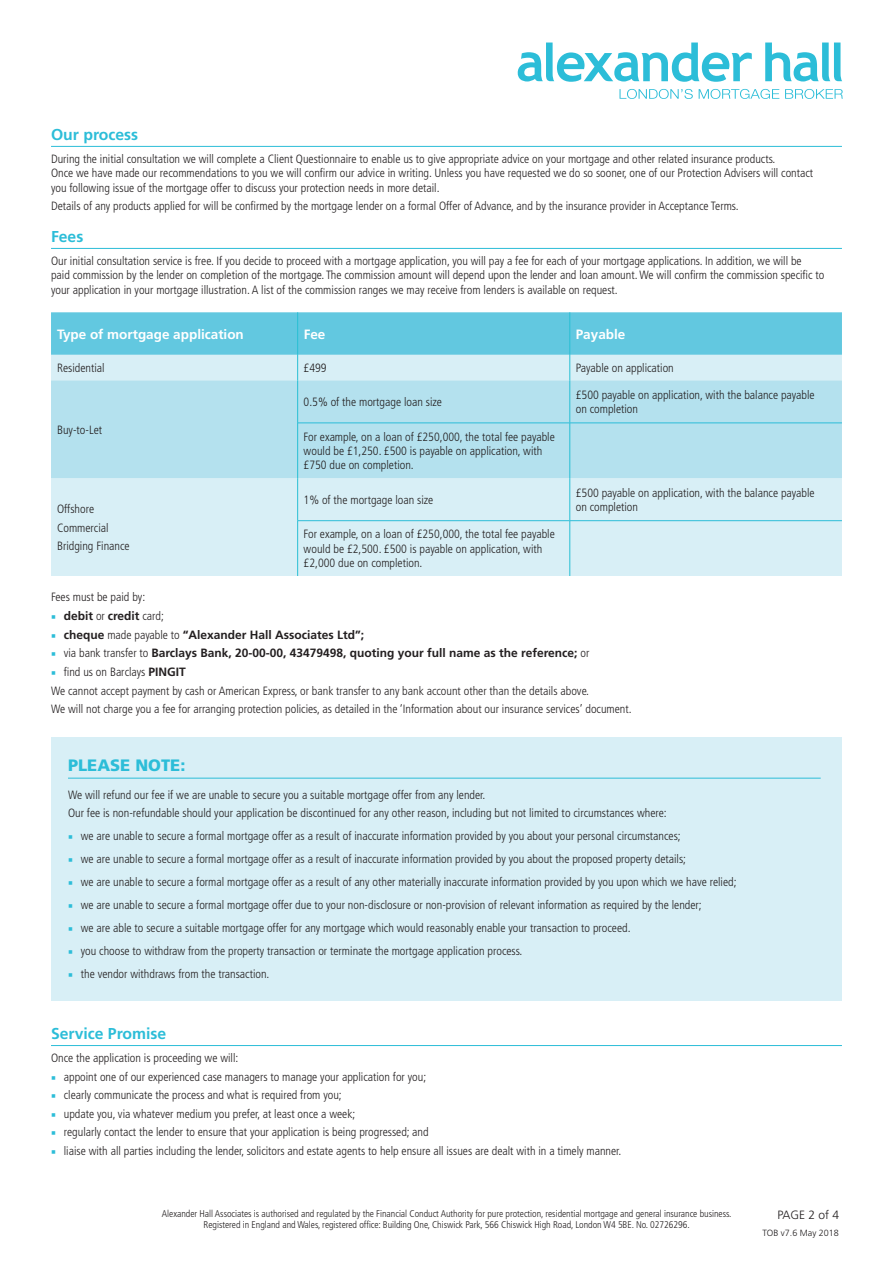
<style>
.page{position:relative;width:893px;height:1263px;background:#fff}
.page>*{position:absolute;margin:0;border:0;box-sizing:border-box;transform-origin:0 0}
.t1{font:900 16.5px "Frutiger";color:#2cbdd8}
.t2{font:700 15.75px "Frutiger";color:#2cbdd8}
.t3{font:700 13.5px "Frutiger";color:#fff}
.t4{font:300 condensed 12px/14.4px "Frutiger LT Std";color:#231f20}
.t5{font:700 12px "Frutiger";color:#231f20}
.t6{font:300 12px "Frutiger";color:#231f20}
.t7{font:300 condensed 9.75px/10.5px "Frutiger LT Std";letter-spacing:-.005em;color:#231f20;text-align:center}
.t8{font:300 9px "Frutiger";color:#231f20}
.s1{font-family:"Minion Pro";font-stretch:condensed;color:#2cbdd8}
.s2{font-family:"Frutiger LT Std";font-weight:300;font-stretch:condensed}
.s3{font-family:"Minion Pro";font-weight:700;color:#2cbdd8}
.s4{font-family:"Frutiger";font-weight:700;font-stretch:normal}
</style>
<div class="page">
<svg style="left:518px;top:43px;width:324px;height:39px"></svg>
<svg style="left:619px;top:89px;width:74px;height:10px"></svg>
<svg style="left:699px;top:89px;width:80px;height:10px"></svg>
<svg style="left:785px;top:89px;width:58px;height:10px"></svg>
<div style="left:51px;top:737px;width:791px;height:263px;background:#d8eff6"></div>
<hr style="left:51px;top:146px;width:791px;height:1px;background:#2cbdd8">
<hr style="left:51px;top:248px;width:791px;height:1px;background:#2cbdd8">
<hr style="left:68px;top:778px;width:753px;height:1px;background:#2cbdd8">
<hr style="left:51px;top:1045px;width:791px;height:1px;background:#2cbdd8">
<div style="left:51px;top:478px;width:791px;height:98px;background:#d8eff6"></div>
<div style="left:51px;top:380px;width:791px;height:98px;background:#b4e1ee"></div>
<svg style="left:51px;top:312px;width:791px;height:68px;background:#8ed6e8"></svg>
<hr style="left:297px;top:380px;width:1px;height:43px;background:#28bfd4">
<hr style="left:570px;top:380px;width:1px;height:43px;background:#28bfd4">
<hr style="left:297px;top:423px;width:1px;height:55px;background:#28bfd4">
<hr style="left:570px;top:423px;width:1px;height:55px;background:#28bfd4">
<hr style="left:297px;top:478px;width:1px;height:43px;background:#28bfd4">
<hr style="left:570px;top:478px;width:1px;height:42px;background:#28bfd4">
<hr style="left:297px;top:521px;width:1px;height:55px;background:#28bfd4">
<hr style="left:570px;top:521px;width:1px;height:55px;background:#28bfd4">
<hr style="left:298px;top:423px;width:272px;height:1px;background:#2cbdd8">
<hr style="left:570px;top:423px;width:272px;height:1px;background:#2cbdd8">
<hr style="left:298px;top:520px;width:272px;height:1px;background:#2cbdd8">
<hr style="left:570px;top:520px;width:272px;height:1px;background:#2cbdd8">
<h2 class="t2" style="left:51px;top:125px;width:89px">Our process</h2>
<p class="t4" style="left:51px;top:152px;width:764px">During the initial consultation we will complete a Client Questionnaire to enable us to give appropriate advice on your mortgage and other related insurance products.<br>Once we have made our recommendations to you we will confirm our advice in writing. Unless you have requested we do so sooner, one of our Protection Advisers will contact you following issue of the mortgage offer to discuss your protection needs in more detail.</p>
<p class="t4" style="left:51px;top:199px;width:689px">Details of any products applied for will be confirmed by the mortgage lender on a formal Offer of Advance, and by the insurance provider in Acceptance Terms.</p>
<h2 class="t2" style="left:51px;top:227px;width:34px">Fees</h2>
<p class="t4" style="left:51px;top:254px;width:775px">Our initial consultation service is free. If you decide to proceed with a mortgage application, you will pay a fee for each of your mortgage applications. In addition, we will be<br>paid commission by the lender on completion of the mortgage. The commission amount will depend upon the lender and loan amount. We will confirm the commission specific to your application in your mortgage illustration. A list of the commission ranges we may receive from lenders is available on request.</p>
<p class="t3" style="left:57px;top:326px;width:188px">Type of mortgage application</p>
<p class="t3" style="left:304px;top:326px;width:23px">Fee</p>
<p class="t3" style="left:576px;top:326px;width:51px">Payable</p>
<p class="t4" style="left:57px;top:361px;width:49px">Residential</p>
<p class="t4" style="left:304px;top:361px;width:25px">£499</p>
<p class="t4" style="left:576px;top:361px;width:100px">Payable on application</p>
<p class="t4" style="left:57px;top:423px;width:47px">Buy-to-Let</p>
<p class="t4" style="left:57px;top:500px;width:74px;line-height:18.6px">Offshore<br>Commercial<br>Bridging Finance</p>
<p class="t4" style="left:304px;top:395px;width:140px">0.5% of the mortgage loan size</p>
<p class="t4" style="left:576px;top:388px;width:240px">£500 payable on application, with the balance payable on completion</p>
<p class="t4" style="left:304px;top:429px;width:253px">For example, on a loan of £250,000, the total fee payable would be £1,250. £500 is payable on application, with £750 due on completion.</p>
<p class="t4" style="left:304px;top:493px;width:131px">1% of the mortgage loan size</p>
<p class="t4" style="left:576px;top:486px;width:240px">£500 payable on application, with the balance payable on completion</p>
<p class="t4" style="left:304px;top:527px;width:253px">For example, on a loan of £250,000, the total fee payable would be £2,500. £500 is payable on application, with £2,000 due on completion.</p>
<p class="t4" style="left:51px;top:590px;width:96px">Fees must be paid by:</p>
<p class="t5" style="left:51px;top:609px;width:114px"><span class="s1">■</span> debit <span class="s2">or</span> credit <span class="s2">card;</span></p>
<p class="t5" style="left:51px;top:627px;width:315px"><span class="s1">■</span> cheque <span class="s2">made payable to</span> “Alexander Hall Associates Ltd”;</p>
<p class="t5" style="left:51px;top:646px;width:540px"><span class="s1">■</span> <span class="s2">via bank transfer to</span> Barclays Bank, 20-00-00, 43479498, quoting your full name as the reference; <span class="s2">or</span></p>
<p class="t4" style="left:51px;top:663px;width:582px;line-height:18.6px"><span class="s3">■</span> find us on Barclays <span class="s4">PINGIT<br></span>We cannot accept payment by cash or American Express, or bank transfer to any bank account other than the details above.<br>We will not charge you a fee for arranging protection policies, as detailed in the ‘Information about our insurance services’ document.</p>
<h1 class="t1" style="left:68px;top:756px;width:119px">PLEASE NOTE:</h1>
<p class="t4" style="left:68px;top:785px;width:600px;line-height:18.6px">We will refund our fee if we are unable to secure you a suitable mortgage offer from any lender.<br>Our fee is non-refundable should your application be discontinued for any other reason, including but not limited to circumstances where:</p>
<p class="t4" style="left:68px;top:829px;width:614px"><span class="s3">■</span> we are unable to secure a formal mortgage offer as a result of inaccurate information provided by you about your personal circumstances;</p>
<p class="t4" style="left:68px;top:852px;width:620px"><span class="s3">■</span> we are unable to secure a formal mortgage offer as a result of inaccurate information provided by you about the proposed property details;</p>
<p class="t4" style="left:68px;top:875px;width:670px"><span class="s3">■</span> we are unable to secure a formal mortgage offer as a result of any other materially inaccurate information provided by you upon which we have relied;</p>
<p class="t4" style="left:68px;top:898px;width:635px"><span class="s3">■</span> we are unable to secure a formal mortgage offer due to your non-disclosure or non-provision of relevant information as required by the lender;</p>
<p class="t4" style="left:68px;top:920px;width:564px"><span class="s3">■</span> we are able to secure a suitable mortgage offer for any mortgage which would reasonably enable your transaction to proceed.</p>
<p class="t4" style="left:68px;top:943px;width:456px"><span class="s3">■</span> you choose to withdraw from the property transaction or terminate the mortgage application process.</p>
<p class="t4" style="left:68px;top:966px;width:203px"><span class="s3">■</span> the vendor withdraws from the transaction.</p>
<h2 class="t2" style="left:51px;top:1024px;width:117px">Service Promise</h2>
<p class="t4" style="left:51px;top:1051px;width:189px">Once the application is proceeding we will:</p>
<p class="t4" style="left:51px;top:1069px;width:377px"><span class="s3">■</span> appoint one of our experienced case managers to manage your application for you;</p>
<p class="t4" style="left:51px;top:1088px;width:292px"><span class="s3">■</span> clearly communicate the process and what is required from you;</p>
<p class="t4" style="left:51px;top:1107px;width:306px"><span class="s3">■</span> update you, via whatever medium you prefer, at least once a week;</p>
<p class="t4" style="left:51px;top:1125px;width:379px"><span class="s3">■</span> regularly contact the lender to ensure that your application is being progressed; and</p>
<p class="t4" style="left:51px;top:1144px;width:572px"><span class="s3">■</span> liaise with all parties including the lender, solicitors and estate agents to help ensure all issues are dealt with in a timely manner.</p>
<p class="t7" style="left:162px;top:1209px;width:571px">Alexander Hall Associates is authorised and regulated by the Financial Conduct Authority for pure protection, residential mortgage and general insurance business.<br>Registered in England and Wales, registered office: Building One, Chiswick Park, 566 Chiswick High Road, London W4 5BE. No. 02726296.</p>
<p class="t6" style="left:777px;top:1208px;width:63px">PAGE 2 of 4</p>
<p class="t8" style="left:762px;top:1228px;width:78px">TOB v7.6 May 2018</p>
</div>
